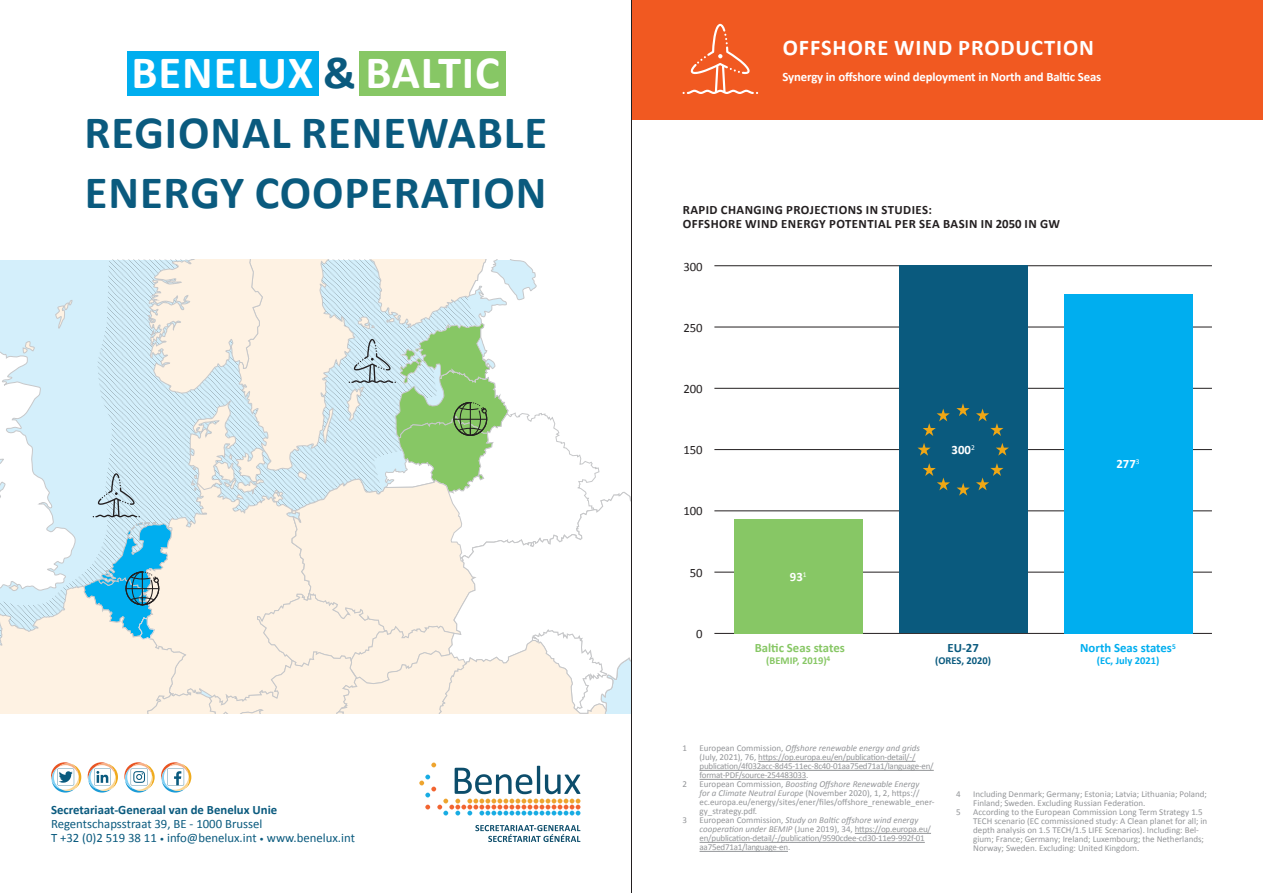
<style>
.page{position:relative;width:1263px;height:893px;background:#fff}
.page>*{position:absolute;margin:0;border:0;box-sizing:border-box;transform-origin:0 0}
.t1{font:700 46.5px/60px "Calibri";letter-spacing:.02em;color:#0a5a7e;text-align:center}
.t2{font:700 22.5px "Calibri";letter-spacing:.04em;color:#fff}
.t3{font:12.75px/14.2px "Calibri";color:#0a5a7e}
.t4{font:700 12.75px/14.2px "Calibri";letter-spacing:.035em;color:#231f20}
.t5{font:700 12.75px "Calibri";letter-spacing:-.01em;color:#fff}
.t6{font:700 12.75px "Calibri";color:#0a5a7e}
.t7{font:12.75px "Calibri";color:#231f20}
.t8{font:700 12.75px "Calibri";color:#87c765}
.t9{font:700 12.75px "Calibri";color:#00aeef}
.t10{font:700 10.5px "Calibri";color:#87c765}
.t11{font:700 10.5px "Calibri";color:#00aeef}
.t12{font:700 10.5px "Calibri";color:#0a5a7e}
.t13{font:9px/9px "Calibri";color:#939598}
.t14{font:9px/9px "Calibri";letter-spacing:-.025em;color:#939598}
.s1{color:#fff}
.s2{font-size:9px}
.s3{font-style:italic}
</style>
<div class="page">
<hr style="left:714px;top:633px;width:498px;height:1px;background:#231f20">
<hr style="left:714px;top:572px;width:498px;height:1px;background:#231f20">
<hr style="left:714px;top:511px;width:498px;height:1px;background:#231f20">
<hr style="left:714px;top:449px;width:498px;height:1px;background:#231f20">
<hr style="left:714px;top:388px;width:498px;height:1px;background:#231f20">
<hr style="left:714px;top:327px;width:498px;height:1px;background:#231f20">
<hr style="left:714px;top:265px;width:498px;height:1px;background:#231f20">
<svg style="left:475px;top:825px;width:105px;height:17px"></svg>
<svg style="left:419px;top:763px;width:161px;height:52px"></svg>
<svg style="left:51px;top:762px;width:30px;height:30px"></svg>
<svg style="left:88px;top:762px;width:30px;height:30px"></svg>
<svg style="left:124px;top:762px;width:31px;height:30px"></svg>
<svg style="left:161px;top:762px;width:30px;height:30px"></svg>
<div style="left:128px;top:51px;width:191px;height:44px;background:#00aeef"></div>
<div style="left:359px;top:51px;width:147px;height:44px;background:#87c765"></div>
<div style="left:631px;top:0;width:632px;height:119px;background:#f15921"></div>
<svg style="left:682px;top:24px;width:76px;height:70px"></svg>
<hr style="left:758px;top:761px;width:157px;height:1px;background:#939598">
<hr style="left:699px;top:770px;width:235px;height:1px;background:#939598">
<hr style="left:699px;top:779px;width:107px;height:1px;background:#939598">
<hr style="left:855px;top:833px;width:76px;height:1px;background:#939598">
<hr style="left:699px;top:842px;width:226px;height:1px;background:#939598">
<hr style="left:699px;top:851px;width:89px;height:1px;background:#939598">
<div style="left:734px;top:519px;width:129px;height:114px;background:#87c765"></div>
<div style="left:899px;top:266px;width:128px;height:367px;background:#0a5a7e"></div>
<div style="left:1064px;top:294px;width:128px;height:339px;background:#00aeef"></div>
<svg style="left:0;top:260px;width:631px;height:453px"></svg>
<svg style="left:956px;top:403px;width:13px;height:13px"></svg>
<svg style="left:957px;top:483px;width:13px;height:13px"></svg>
<svg style="left:976px;top:408px;width:27px;height:28px"></svg>
<svg style="left:976px;top:463px;width:27px;height:27px"></svg>
<svg style="left:996px;top:443px;width:13px;height:13px"></svg>
<svg style="left:923px;top:409px;width:27px;height:27px"></svg>
<svg style="left:917px;top:443px;width:13px;height:13px"></svg>
<svg style="left:923px;top:463px;width:27px;height:27px"></svg>
<hr style="left:631px;top:0;width:1px;height:893px;background:#231f20">
<h1 class="t1" style="left:84px;top:41px;width:464px"><span class="s1">BENELUX</span> &amp; <span class="s1">BALTIC<br></span>REGIONAL RENEWABLE<br>ENERGY COOPERATION</h1>
<h3 class="t6" style="left:51px;top:800px;width:228px">Secretariaat-Generaal van de Benelux Unie</h3>
<h3 class="t3" style="left:51px;top:816px;width:305px">Regentschapsstraat 39, BE - 1000 Brussel<br>T +32 (0)2 519 38 11 <span class="s2">•</span> info@benelux.int <span class="s2">•</span> www.benelux.int</h3>
<h2 class="t2" style="left:783px;top:31px;width:312px">OFFSHORE WIND PRODUCTION</h2>
<h3 class="t5" style="left:782px;top:68px;width:320px">Synergy in offshore wind deployment in North and Baltic Seas</h3>
<h3 class="t4" style="left:683px;top:202px;width:379px">RAPID CHANGING PROJECTIONS IN STUDIES:<br>OFFSHORE WIND ENERGY POTENTIAL PER SEA BASIN IN 2050 IN GW</h3>
<h3 class="t7" style="left:683px;top:258px;width:21px">300</h3>
<h3 class="t7" style="left:683px;top:319px;width:21px">250</h3>
<h3 class="t7" style="left:683px;top:380px;width:21px">200</h3>
<h3 class="t7" style="left:683px;top:441px;width:21px">150</h3>
<h3 class="t7" style="left:683px;top:502px;width:21px">100</h3>
<h3 class="t7" style="left:690px;top:563px;width:14px">50</h3>
<h3 class="t7" style="left:696px;top:625px;width:8px">0</h3>
<h3 class="t5" style="left:790px;top:568px;width:18px">93<sup>1</sup></h3>
<h3 class="t8" style="left:755px;top:638px;width:92px">Baltic Seas states</h3>
<p class="t10" style="left:766px;top:653px;width:66px">(BEMIP, 2019)<sup>4</sup></p>
<h3 class="t5" style="left:951px;top:441px;width:25px">300<sup>2</sup></h3>
<h3 class="t6" style="left:947px;top:638px;width:33px">EU-27</h3>
<p class="t12" style="left:935px;top:653px;width:57px">(ORES, 2020)</p>
<h3 class="t5" style="left:1116px;top:455px;width:25px">277<sup>3</sup></h3>
<h3 class="t9" style="left:1080px;top:638px;width:97px">North Seas states<sup>5</sup></h3>
<p class="t11" style="left:1097px;top:653px;width:64px">(EC, July 2021)</p>
<p class="t13" style="left:682px;top:744px;width:6px">1</p>
<p class="t14" style="left:699px;top:744px;width:236px">European Commission, <span class="s3">Offshore renewable energy and grids </span>(July, 2021), 76, https://op.europa.eu/en/publication-detail/-/ publication/4f032acc-8d45-11ec-8c40-01aa75ed71a1/language-en/ format-PDF/source-254483033.</p>
<p class="t13" style="left:682px;top:780px;width:6px">2</p>
<p class="t13" style="left:699px;top:780px;width:237px">European Commission, <span class="s3">Boosting Offshore Renewable Energy<br>for a Climate Neutral Europe</span> (November 2020), 1, 2, https:// ec.europa.eu/energy/sites/ener/files/offshore_renewable_ener&shy;gy_strategy.pdf.</p>
<p class="t13" style="left:682px;top:816px;width:6px">3</p>
<p class="t14" style="left:699px;top:816px;width:233px">European Commission, <span class="s3">Study on Baltic offshore wind energy cooperation under BEMIP</span> (June 2019), 34, https://op.europa.eu/ en/publication-detail/-/publication/9590cdee-cd30-11e9-992f-01 aa75ed71a1/language-en.</p>
<p class="t13" style="left:956px;top:789px;width:6px">4</p>
<p class="t13" style="left:973px;top:789px;width:235px">Including Denmark; Germany; Estonia; Latvia; Lithuania; Poland;<br>Finland; Sweden. Excluding Russian Federation.</p>
<p class="t13" style="left:956px;top:807px;width:6px">5</p>
<p class="t13" style="left:973px;top:807px;width:236px">According to the European Commission Long Term Strategy 1.5<br>TECH scenario (EC commissioned study: A Clean planet for all; in depth analysis on 1.5 TECH/1.5 LIFE Scenarios). Including: Bel&shy;gium; France; Germany; Ireland; Luxembourg; the Netherlands; Norway; Sweden. Excluding: United Kingdom.</p>
</div>
